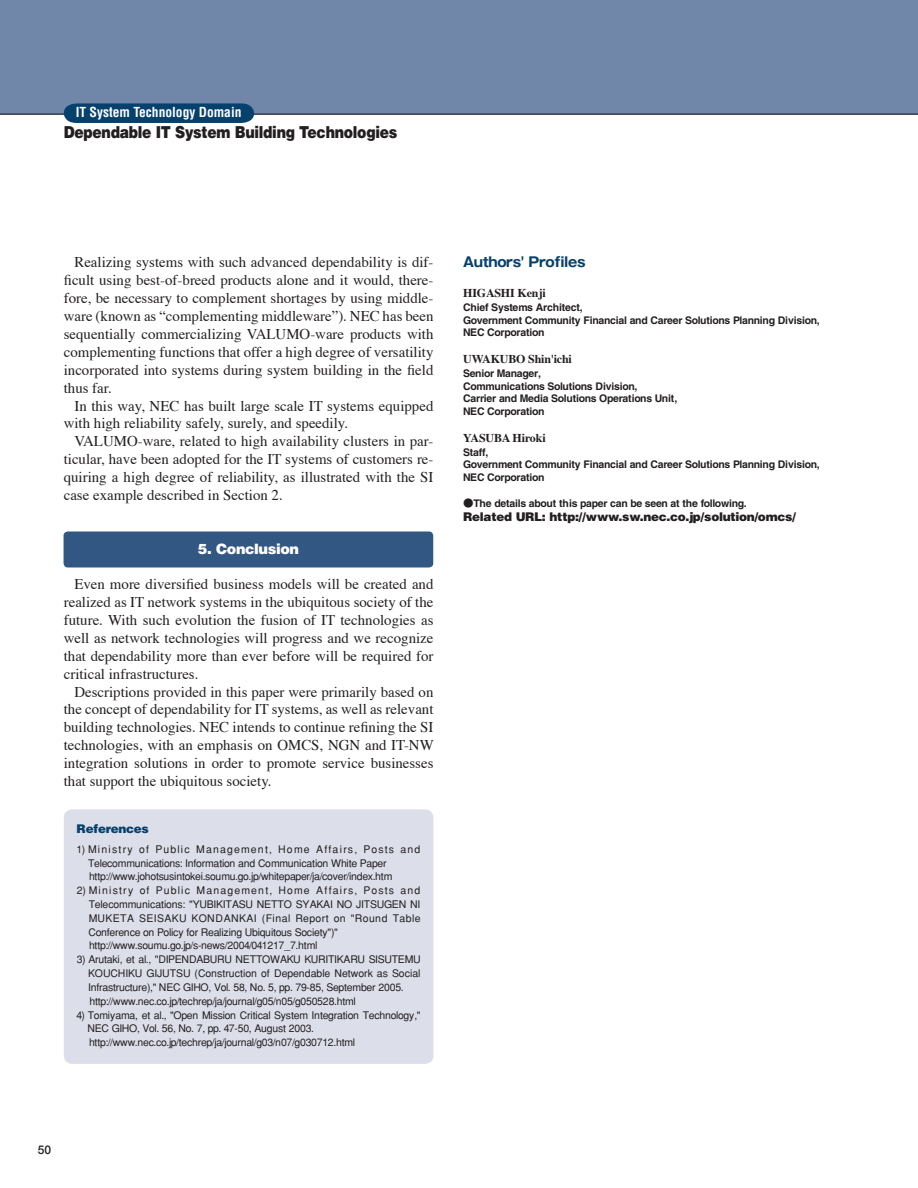
<style>
.page{position:relative;width:918px;height:1188px;background:#fff}
.page>*{position:absolute;margin:0;border:0;box-sizing:border-box;transform-origin:0 0}
.t1{font:900 16.5px "Helvetica";letter-spacing:-.02em;color:#231f20;scale:.85 1}
.t2{font:14.85px/17.9px "Times";color:#231f20;text-align:justify}
.t3{font:900 14.25px "Helvetica";letter-spacing:-.025em;color:#fff}
.t4{font:700 condensed 13.5px "Helvetica";color:#fff}
.t5{font:700 13.5px "Gothic MB101";letter-spacing:-.02em;color:#06406c}
.t6{font:900 12px "Helvetica";letter-spacing:-.025em;color:#231f20}
.t7{font:700 12px "Times";letter-spacing:-.015em;color:#231f20}
.t8{font:900 12px "Helvetica";letter-spacing:-.025em;color:#06406c}
.t9{font:700 12px "Futo Go B101";color:#231f20}
.t10{font:10.5px/13.8px "Helvetica";letter-spacing:-.02em;color:#231f20}
.t11{font:700 10.5px/12.8px "Helvetica";letter-spacing:-.025em;color:#231f20}
.s1{font-family:"Koz Min Std";font-weight:400}
</style>
<div class="page">
<div style="left:0;top:0;width:918px;height:114px;background:#7187a9"></div>
<svg style="left:64px;top:103px;width:190px;height:20px;background:#0d4570"></svg>
<div style="left:64px;top:809px;width:369px;height:255px;background:#dcdfea"></div>
<div style="left:64px;top:531px;width:369px;height:36px;background:#325783"></div>
<p class="t4" style="left:76px;top:104px;width:167px">IT System Technology Domain</p>
<p class="t1" style="left:64px;top:121px;width:394px">Dependable IT System Building Technologies</p>
<p class="t2" style="left:64px;top:254px;width:371px;text-indent:11px">Realizing systems with such advanced dependability is dif&shy;ficult using best-of-breed products alone and it would, there&shy;fore, be necessary to complement shortages by using middle&shy;ware (known as “complementing middleware”). NEC has been sequentially commercializing VALUMO-ware products with complementing functions that offer a high degree of versatility incorporated into systems during system building in the field thus far.</p>
<p class="t2" style="left:64px;top:397px;width:371px;text-indent:11px">In this way, NEC has built large scale IT systems equipped with high reliability safely, surely, and speedily.</p>
<p class="t2" style="left:64px;top:433px;width:371px;text-indent:11px">VALUMO-ware, related to high availability clusters in par&shy;ticular, have been adopted for the IT systems of customers re&shy;quiring a high degree of reliability, as illustrated with the SI case example described in Section 2.</p>
<p class="t3" style="left:198px;top:540px;width:103px">5. Conclusion</p>
<p class="t2" style="left:64px;top:576px;width:371px;text-indent:11px">Even more diversified business models will be created and realized as IT network systems in the ubiquitous society of the future. With such evolution the fusion of IT technologies as well as network technologies will progress and we recognize that dependability more than ever before will be required for critical infrastructures.</p>
<p class="t2" style="left:64px;top:684px;width:371px;text-indent:11px">Descriptions provided in this paper were primarily based on the concept of dependability for IT systems, as well as relevant building technologies. NEC intends to continue refining the SI technologies, with an emphasis on OMCS, NGN and IT-NW integration solutions in order to promote service businesses that support the ubiquitous society.</p>
<p class="t8" style="left:77px;top:821px;width:74px">References</p>
<p class="t10" style="left:88px;top:842px;width:334px;text-indent:-12px">1) Ministry of Public Management, Home Affairs, Posts and<br>Telecommunications: Information and Communication White Paper http://www.johotsusintokei.soumu.go.jp/whitepaper/ja/cover/index.htm</p>
<p class="t10" style="left:89px;top:883px;width:333px;text-indent:-12px">2) Ministry of Public Management, Home Affairs, Posts and Telecommunications: "YUBIKITASU NETTO SYAKAI NO JITSUGEN NI MUKETA SEISAKU KONDANKAI (Final Report on "Round Table Conference on Policy for Realizing Ubiquitous Society")" http://www.soumu.go.jp/s-news/2004/041217_7.html</p>
<p class="t10" style="left:88px;top:953px;width:334px;text-indent:-11px">3) Arutaki, et al., "DIPENDABURU NETTOWAKU KURITIKARU SISUTEMU KOUCHIKU GIJUTSU (Construction of Dependable Network as Social Infrastructure)," NEC GIHO, Vol. 58, No. 5, pp. 79-85, September 2005. http://www.nec.co.jp/techrep/ja/journal/g05/n05/g050528.html</p>
<p class="t10" style="left:87px;top:1008px;width:335px;text-indent:-11px">4) Tomiyama, et al., "Open Mission Critical System Integration Technology,"<br>NEC GIHO, Vol. 56, No. 7, pp. 47-50, August 2003. http://www.nec.co.jp/techrep/ja/journal/g03/n07/g030712.html</p>
<p class="t5" style="left:463px;top:252px;width:124px">Authors' Profiles</p>
<p class="t7" style="left:463px;top:285px;width:84px">HIGASHI Kenji</p>
<p class="t11" style="left:463px;top:301px;width:358px">Chief Systems Architect,<br>Government Community Financial and Career Solutions Planning Division,<br>NEC Corporation</p>
<p class="t7" style="left:463px;top:351px;width:110px">UWAKUBO Shin'ichi</p>
<p class="t11" style="left:463px;top:367px;width:216px">Senior Manager,<br>Communications Solutions Division,<br>Carrier and Media Solutions Operations Unit,<br>NEC Corporation</p>
<p class="t7" style="left:463px;top:429px;width:84px">YASUBA Hiroki</p>
<p class="t11" style="left:463px;top:445px;width:358px">Staff,<br>Government Community Financial and Career Solutions Planning Division,<br>NEC Corporation</p>
<p class="t11" style="left:463px;top:496px;width:285px"><span class="s1">●</span>The details about this paper can be seen at the following.</p>
<p class="t6" style="left:463px;top:508px;width:334px">Related URL: http://www.sw.nec.co.jp/solution/omcs/</p>
<p class="t9" style="left:38px;top:1143px;width:15px">50</p>
</div>
